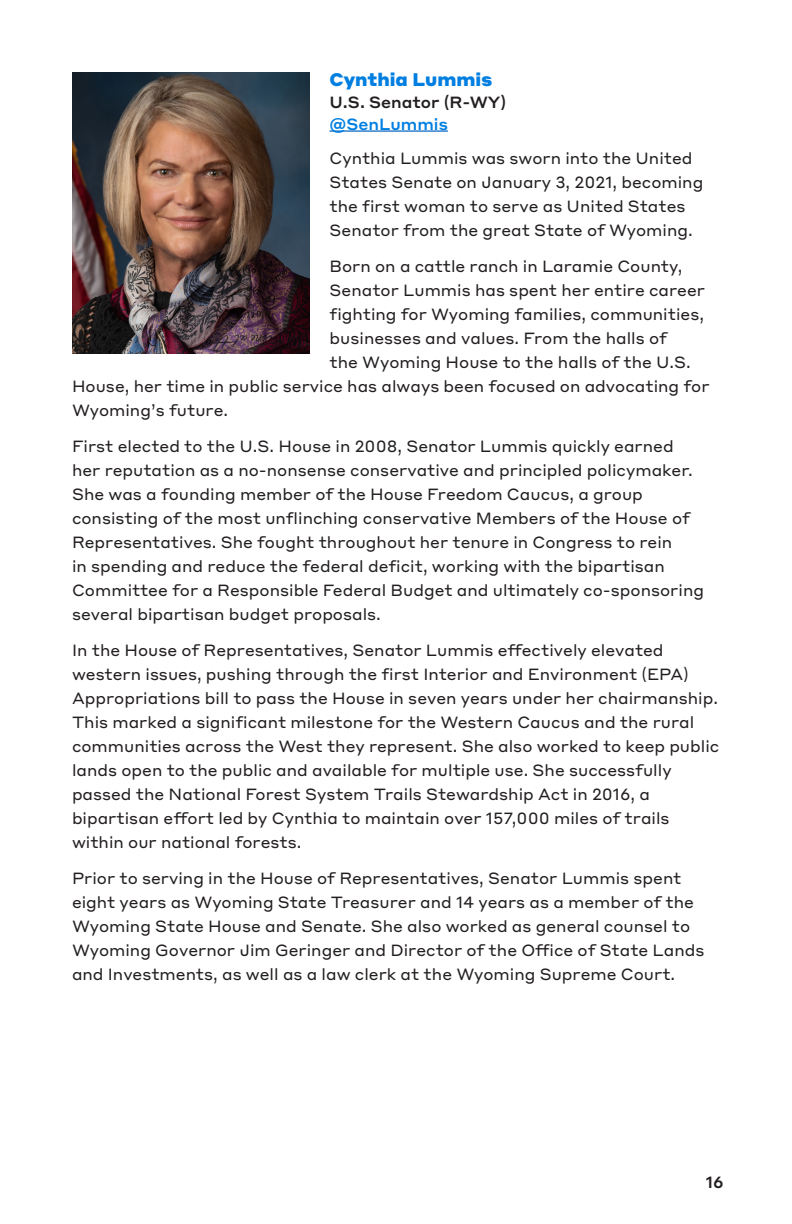
<style>
.page{position:relative;width:792px;height:1224px;background:#fff}
.page>*{position:absolute;margin:0;border:0;box-sizing:border-box;transform-origin:0 0}
.Speaker_Name{font:900 18px "Styrene A";color:#007fe1}
.Body{font:16px/24px "Styrene A";color:#231f20}
.Speaker_Title{font:500 16px/22px "Styrene A";color:#231f20}
.s1{color:#007fe1}
</style>
<div class="page">
<hr style="left:330px;top:130px;width:118px;height:2px;background:#0563c1">
<img style="left:72px;top:72px;width:238px;height:282px">
<p class="Speaker_Name" style="left:330px;top:64px;width:164px">Cynthia Lummis</p>
<p class="Speaker_Title" style="left:330px;top:90px;width:178px">U.S. Senator (R-WY) <span class="s1">@SenLummis</span></p>
<p class="Body" style="left:330px;top:145px;width:375px">Cynthia Lummis was sworn into the United States Senate on January 3, 2021, becoming the first woman to serve as United States Senator from the great State of Wyoming.</p>
<p class="Body" style="left:330px;top:253px;width:354px">Born on a cattle ranch in Laramie County,</p>
<p class="Body" style="left:330px;top:277px;width:377px">Senator Lummis has spent her entire career</p>
<p class="Body" style="left:330px;top:301px;width:376px">fighting for Wyoming families, communities,</p>
<p class="Body" style="left:330px;top:325px;width:339px">businesses and values. From the halls of</p>
<p class="Body" style="left:330px;top:349px;width:363px">the Wyoming House to the halls of the U.S.</p>
<p class="Body" style="left:72px;top:373px;width:639px">House, her time in public service has always been focused on advocating for</p>
<p class="Body" style="left:72px;top:397px;width:158px">Wyoming’s future.</p>
<p class="Body" style="left:72px;top:433px;width:634px">First elected to the U.S. House in 2008, Senator Lummis quickly earned her reputation as a no-nonsense conservative and principled policymaker.<br>She was a founding member of the House Freedom Caucus, a group consisting of the most unflinching conservative Members of the House of Representatives. She fought throughout her tenure in Congress to rein<br>in spending and reduce the federal deficit, working with the bipartisan Committee for a Responsible Federal Budget and ultimately co-sponsoring several bipartisan budget proposals.</p>
<p class="Body" style="left:72px;top:637px;width:649px">In the House of Representatives, Senator Lummis effectively elevated western issues, pushing through the first Interior and Environment (EPA)<br>Appropriations bill to pass the House in seven years under her chairmanship.<br>This marked a significant milestone for the Western Caucus and the rural communities across the West they represent. She also worked to keep public lands open to the public and available for multiple use. She successfully passed the National Forest System Trails Stewardship Act in 2016, a bipartisan effort led by Cynthia to maintain over 157,000 miles of trails within our national forests.</p>
<p class="Body" style="left:72px;top:865px;width:634px">Prior to serving in the House of Representatives, Senator Lummis spent eight years as Wyoming State Treasurer and 14 years as a member of the Wyoming State House and Senate. She also worked as general counsel to Wyoming Governor Jim Geringer and Director of the Office of State Lands and Investments, as well as a law clerk at the Wyoming Supreme Court.</p>
<p class="Speaker_Title" style="left:706px;top:1170px;width:19px">16</p>
</div>
